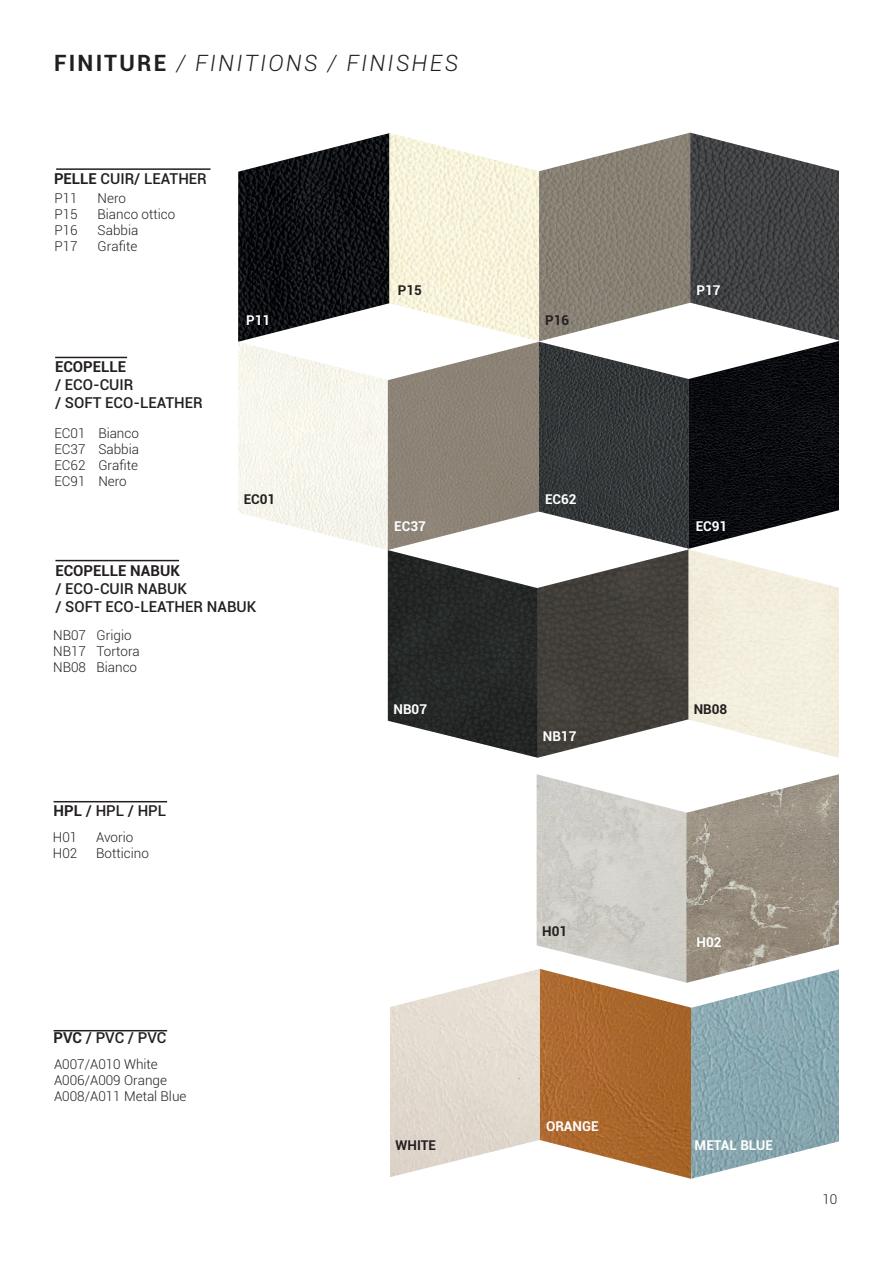
<style>
.page{position:relative;width:893px;height:1263px;background:#fff}
.page>*{position:absolute;margin:0;border:0;box-sizing:border-box;transform-origin:0 0}
.t1{font:italic 300 22.5px "Roboto";letter-spacing:.1em;color:#231f20}
.t2{font:500 15px "Roboto";color:#231f20}
.t3{font:700 15px "Roboto";color:#231f20}
.t4{font:300 13.5px/16.2px "Roboto";color:#231f20;text-align:justify}
.t5{font:700 13.5px "Roboto";color:#fff}
.t6{font:700 13.5px "Roboto";color:#231f20}
.s1{font-weight:700;font-style:normal}
.s2{font-weight:700}
</style>
<div class="page">
<img style="left:540px;top:983px;width:299px;height:196px">
<img style="left:388px;top:550px;width:451px;height:208px">
<img style="left:238px;top:341px;width:601px;height:209px">
<hr style="left:55px;top:560px;width:124px;height:1px;background:#231f20">
<hr style="left:55px;top:357px;width:72px;height:1px;background:#231f20">
<img style="left:537px;top:774px;width:302px;height:209px">
<img style="left:390px;top:969px;width:150px;height:208px">
<hr style="left:54px;top:801px;width:113px;height:1px;background:#231f20">
<hr style="left:54px;top:1030px;width:113px;height:1px;background:#231f20">
<hr style="left:56px;top:168px;width:155px;height:2px;background:#231f20">
<img style="left:238px;top:133px;width:452px;height:209px">
<img style="left:690px;top:133px;width:149px;height:207px">
<p class="t1" style="left:54px;top:47px;width:405px"><span class="s1">FINITURE</span> / FINITIONS / FINISHES</p>
<p class="t2" style="left:54px;top:168px;width:154px"><span class="s2">PELLE</span> CUIR/ LEATHER</p>
<p class="t4" style="left:98px;top:189px;width:79px;text-align:left">Nero<br>Bianco ottico<br>Sabbia</p>
<p class="t4" style="left:98px;top:238px;width:41px">Grafite</p>
<p class="t4" style="left:54px;top:189px;width:25px">P11<br>P15<br>P16<br>P17</p>
<p class="t3" style="left:55px;top:356px;width:73px">ECOPELLE</p>
<p class="t2" style="left:55px;top:374px;width:80px">/ ECO-CUIR</p>
<p class="t2" style="left:55px;top:392px;width:149px">/ SOFT ECO-LEATHER</p>
<p class="t4" style="left:98px;top:424px;width:42px">Bianco Sabbia Grafite Nero</p>
<p class="t4" style="left:54px;top:424px;width:33px">EC01<br>EC37<br>EC62<br>EC91</p>
<p class="t6" style="left:398px;top:280px;width:26px">P15</p>
<p class="t5" style="left:696px;top:280px;width:26px">P17</p>
<p class="t5" style="left:246px;top:311px;width:26px">P11</p>
<p class="t6" style="left:545px;top:311px;width:26px">P16</p>
<p class="t6" style="left:244px;top:489px;width:33px">EC01</p>
<p class="t5" style="left:394px;top:517px;width:33px">EC37</p>
<p class="t5" style="left:545px;top:489px;width:33px">EC62</p>
<p class="t5" style="left:696px;top:517px;width:33px">EC91</p>
<p class="t3" style="left:55px;top:560px;width:126px">ECOPELLE NABUK</p>
<p class="t2" style="left:55px;top:578px;width:133px">/ ECO-CUIR NABUK</p>
<p class="t2" style="left:55px;top:596px;width:202px">/ SOFT ECO-LEATHER NABUK</p>
<p class="t4" style="left:53px;top:627px;width:34px">NB07<br>NB17<br>NB08</p>
<p class="t4" style="left:97px;top:627px;width:37px">Grigio</p>
<p class="t4" style="left:97px;top:643px;width:45px">Tortora<br>Bianco</p>
<p class="t2" style="left:54px;top:800px;width:114px"><span class="s2">HPL</span> / HPL / HPL</p>
<p class="t4" style="left:53px;top:829px;width:26px">H01<br>H02</p>
<p class="t4" style="left:96px;top:829px;width:39px">Avorio</p>
<p class="t4" style="left:96px;top:845px;width:54px">Botticino</p>
<p class="t2" style="left:54px;top:1027px;width:114px"><span class="s2">PVC</span> / PVC / PVC</p>
<p class="t4" style="left:54px;top:1055px;width:105px">A007/A010 White</p>
<p class="t4" style="left:54px;top:1071px;width:115px">A006/A009 Orange</p>
<p class="t4" style="left:54px;top:1088px;width:134px">A008/A011 Metal Blue</p>
<p class="t5" style="left:393px;top:699px;width:35px">NB07</p>
<p class="t5" style="left:543px;top:726px;width:35px">NB17</p>
<p class="t6" style="left:542px;top:922px;width:27px">H01</p>
<p class="t5" style="left:546px;top:1116px;width:54px">ORANGE</p>
<p class="t6" style="left:694px;top:699px;width:35px">NB08</p>
<p class="t5" style="left:696px;top:932px;width:27px">H02</p>
<p class="t6" style="left:396px;top:1136px;width:42px">WHITE</p>
<p class="t5" style="left:695px;top:1136px;width:80px">METAL BLUE</p>
<p class="t4" style="left:822px;top:1190px;width:16px">10</p>
</div>
